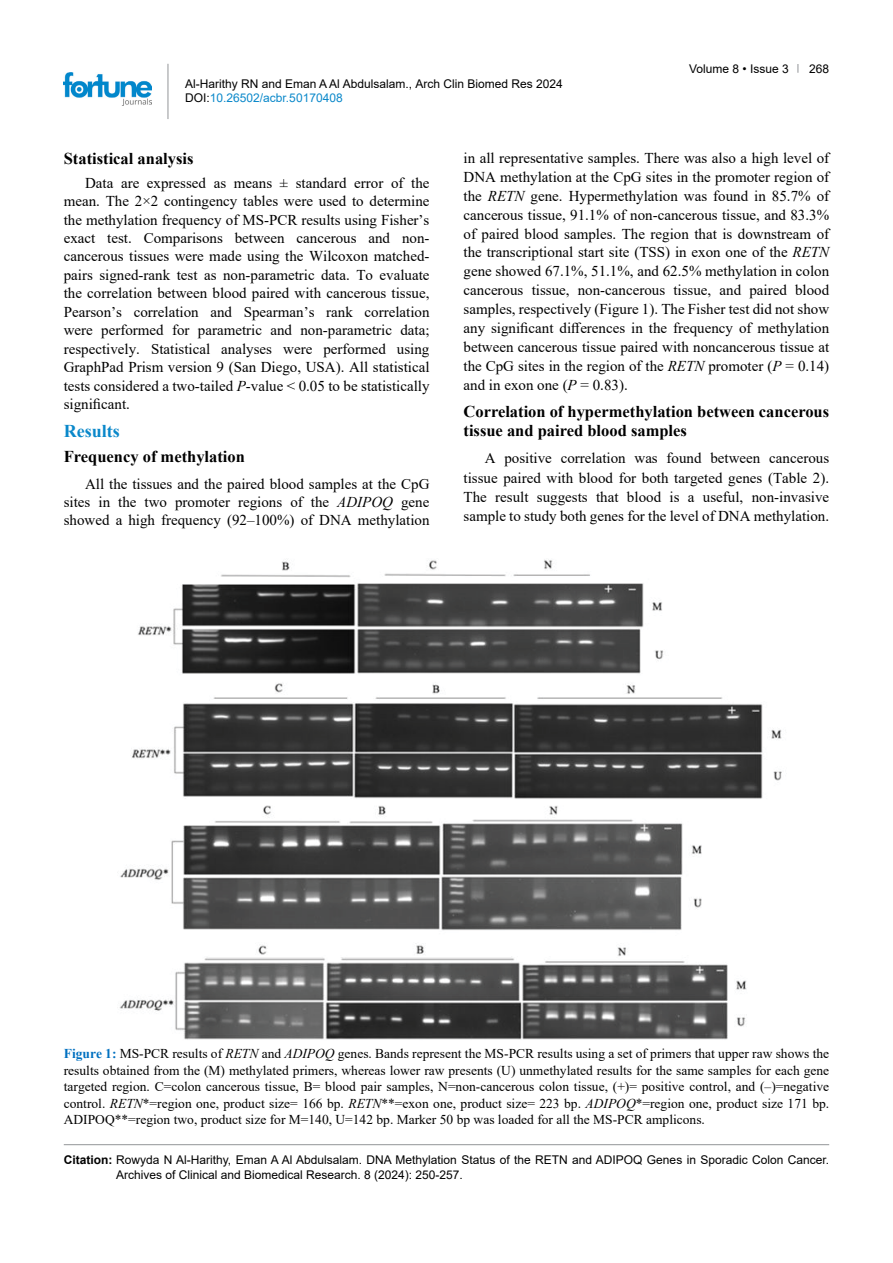
<style>
.page{position:relative;width:893px;height:1263px;background:#fff}
.page>*{position:absolute;margin:0;border:0;box-sizing:border-box;transform-origin:0 0}
.t1{font:700 18px "Times New Roman";color:#0a88ca}
.t2{font:700 16.5px/18.8px "Times New Roman";color:#000}
.t3{font:15px/18.5px "Times New Roman";color:#000;text-align:justify}
.t4{font:13.5px/16.5px "Times New Roman";color:#000;text-align:justify}
.t5{font:12px/14.4px "Arial";color:#000}
.s1{color:#0a88ca}
.s2{font-style:italic}
.s3{font-weight:700;color:#0070c0}
.s4{font-weight:700}
</style>
<div class="page">
<hr style="left:168px;top:64px;width:1px;height:55px;background:#939598">
<img style="left:64px;top:72px;width:88px;height:33px">
<hr style="left:64px;top:1144px;width:765px;height:1px;background:#939598">
<img style="left:119px;top:559px;width:663px;height:481px">
<p class="t5" style="left:185px;top:76px;width:379px">Al-Harithy RN and Eman A Al Abdulsalam., Arch Clin Biomed Res 2024<br>DOI:<span class="s1">10.26502/acbr.50170408</span></p>
<p class="t5" style="left:689px;top:61px;width:101px">Volume 8 • Issue 3</p>
<p class="t5" style="left:809px;top:61px;width:22px">268</p>
<p class="t2" style="left:64px;top:148px;width:131px">Statistical analysis</p>
<p class="t3" style="left:64px;top:173px;width:367px;text-indent:21px">Data are expressed as means ± standard error of the mean. The 2×2 contingency tables were used to determine the methylation frequency of MS-PCR results using Fisher’s exact test. Comparisons between cancerous and non&shy;cancerous tissues were made using the Wilcoxon matched&shy;pairs signed-rank test as non-parametric data. To evaluate the correlation between blood paired with cancerous tissue, Pearson’s correlation and Spearman’s rank correlation were performed for parametric and non-parametric data; respectively. Statistical analyses were performed using GraphPad Prism version 9 (San Diego, USA). All statistical tests considered a two-tailed <span class="s2">P</span>-value &lt; 0.05 to be statistically significant.</p>
<p class="t1" style="left:64px;top:418px;width:57px">Results</p>
<p class="t2" style="left:64px;top:446px;width:183px">Frequency of methylation</p>
<p class="t3" style="left:64px;top:474px;width:367px;text-indent:21px">All the tissues and the paired blood samples at the CpG sites in the two promoter regions of the <span class="s2">ADIPOQ</span> gene showed a high frequency (92–100%) of DNA methylation</p>
<p class="t3" style="left:463px;top:148px;width:367px;line-height:18.9px">in all representative samples. There was also a high level of DNA methylation at the CpG sites in the promoter region of the <span class="s2">RETN</span> gene. Hypermethylation was found in 85.7% of cancerous tissue, 91.1% of non-cancerous tissue, and 83.3% of paired blood samples. The region that is downstream of the transcriptional start site (TSS) in exon one of the <span class="s2">RETN </span>gene showed 67.1%, 51.1%, and 62.5% methylation in colon cancerous tissue, non-cancerous tissue, and paired blood samples, respectively (Figure 1). The Fisher test did not show any significant differences in the frequency of methylation between cancerous tissue paired with noncancerous tissue at the CpG sites in the region of the <span class="s2">RETN</span> promoter (<span class="s2">P</span> = 0.14) and in exon one (<span class="s2">P</span> = 0.83).</p>
<p class="t2" style="left:463px;top:402px;width:367px">Correlation of hypermethylation between cancerous tissue and paired blood samples</p>
<p class="t3" style="left:463px;top:448px;width:367px;line-height:19.2px;text-indent:21px">A positive correlation was found between cancerous tissue paired with blood for both targeted genes (Table 2).<br>The result suggests that blood is a useful, non-invasive sample to study both genes for the level of DNA methylation.</p>
<p class="t4" style="left:64px;top:1045px;width:767px"><span class="s3">Figure 1:</span> MS-PCR results of <span class="s2">RETN</span> and <span class="s2">ADIPOQ</span> genes. Bands represent the MS-PCR results using a set of primers that upper raw shows the results obtained from the (M) methylated primers, whereas lower raw presents (U) unmethylated results for the same samples for each gene targeted region. C=colon cancerous tissue, B= blood pair samples, N=non-cancerous colon tissue, (+)= positive control, and (–)=negative control. <span class="s2">RETN</span>*=region one, product size= 166 bp. <span class="s2">RETN</span>**=exon one, product size= 223 bp. <span class="s2">ADIPOQ</span>*=region one, product size 171 bp.<br>ADIPOQ**=region two, product size for M=140, U=142 bp. Marker 50 bp was loaded for all the MS-PCR amplicons.</p>
<p class="t5" style="left:116px;top:1152px;width:715px;line-height:15px;text-indent:-52px"><span class="s4">Citation:</span> Rowyda N Al-Harithy, Eman A Al Abdulsalam. DNA Methylation Status of the RETN and ADIPOQ Genes in Sporadic Colon Cancer.<br>Archives of Clinical and Biomedical Research. 8 (2024): 250-257.</p>
</div>
